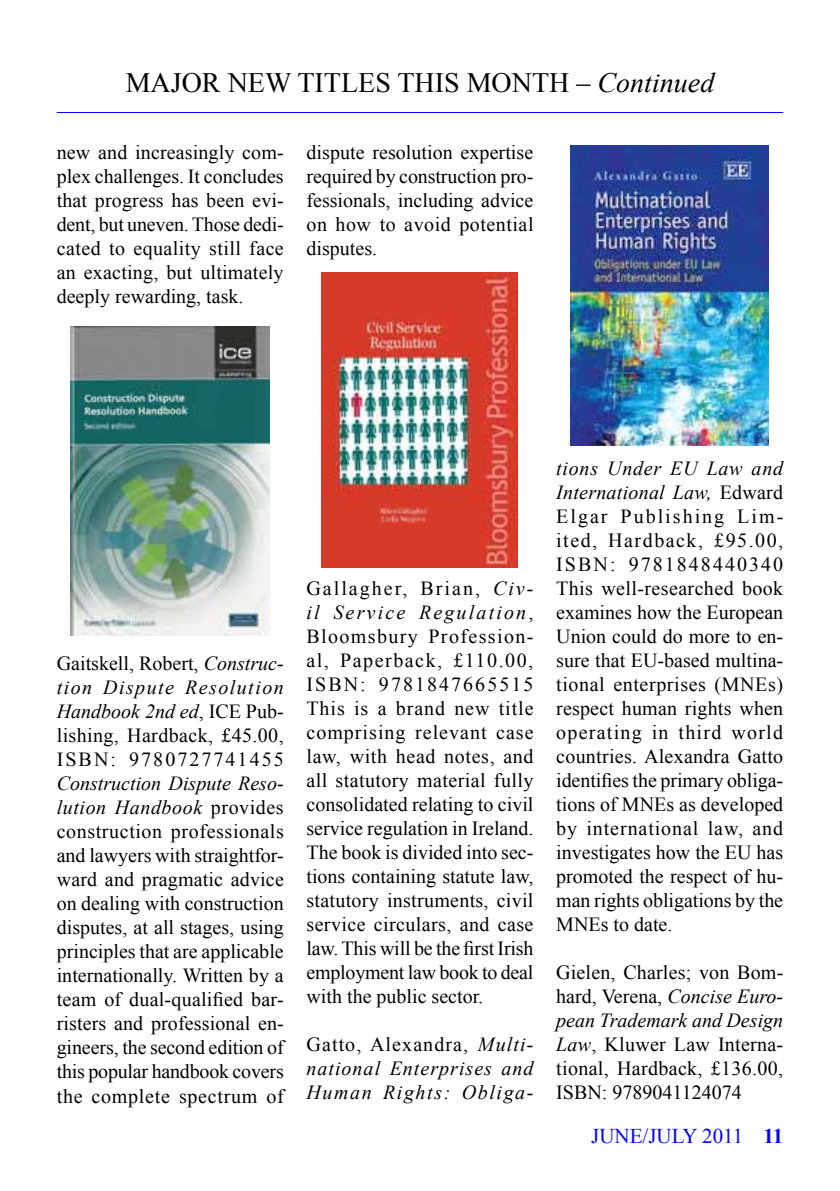
<style>
.page{position:relative;width:840px;height:1191px;background:#fff}
.page>*{position:absolute;margin:0;border:0;box-sizing:border-box;transform-origin:0 0}
.t1{font:28px "Times New Roman";color:#000}
.t2{font:21px "Times New Roman";color:#00f}
.t3{font:20px/24px "Times New Roman";color:#000;text-align:justify}
.t4{font:italic 20px/24px "Times New Roman";letter-spacing:.05em;color:#000;text-align:justify}
.s1{font-style:italic}
.s2{font-style:normal}
.s3{font-weight:700}
</style>
<div class="page">
<hr style="left:57px;top:112px;width:725px;height:1px;background:#00f">
<img style="left:71px;top:326px;width:198px;height:310px">
<img style="left:321px;top:272px;width:196px;height:295px">
<img style="left:570px;top:145px;width:198px;height:300px">
<h1 class="t1" style="left:126px;top:64px;width:590px">MAJOR NEW TITLES THIS MONTH – <span class="s1">Continued</span></h1>
<p class="t3" style="left:57px;top:140px;width:228px">new and increasingly com&shy;plex challenges. It concludes that progress has been evi&shy;dent, but uneven. Those dedi&shy;cated to equality still face an exacting, but ultimately deeply rewarding, task.</p>
<p class="t3" style="left:306px;top:140px;width:228px">dispute resolution expertise required by construction pro&shy;fessionals, including advice on how to avoid potential disputes.</p>
<p class="t3" style="left:57px;top:651px;width:228px">Gaitskell, Robert, <span class="s1">Construc&shy;tion Dispute Resolution Handbook 2nd ed</span>, ICE Pub&shy;lishing, Hardback, £45.00, ISBN: 9780727741455</p>
<p class="t3" style="left:57px;top:771px;width:228px"><span class="s1">Construction Dispute Reso&shy;lution Handbook</span> provides construction professionals and lawyers with straightfor&shy;ward and pragmatic advice on dealing with construction disputes, at all stages, using principles that are applicable internationally. Written by a team of dual-qualified bar&shy;risters and professional en&shy;gineers, the second edition of this popular handbook covers the complete spectrum of</p>
<p class="t3" style="left:306px;top:576px;width:228px">Gallagher, Brian, <span class="s1">Civ&shy;il Service Regulation</span>, Bloomsbury Profession&shy;al, Paperback, £110.00, ISBN: 9781847665515<br>This is a brand new title comprising relevant case law, with head notes, and all statutory material fully consolidated relating to civil service regulation in Ireland.<br>The book is divided into sec&shy;tions containing statute law, statutory instruments, civil service circulars, and case law. This will be the first Irish employment law book to deal with the public sector.</p>
<p class="t4" style="left:306px;top:1032px;width:228px"><span class="s2">Gatto, Alexandra,</span> Multi&shy;national Enterprises and Human Rights: Obliga-</p>
<p class="t3" style="left:556px;top:456px;width:228px"><span class="s1">tions Under EU Law and International Law,</span> Edward Elgar Publishing Lim&shy;ited, Hardback, £95.00, ISBN: 9781848440340<br>This well-researched book examines how the European Union could do more to en&shy;sure that EU-based multina&shy;tional enterprises (MNEs) respect human rights when operating in third world countries. Alexandra Gatto identifies the primary obliga&shy;tions of MNEs as developed by international law, and investigates how the EU has promoted the respect of hu&shy;man rights obligations by the MNEs to date.</p>
<p class="t3" style="left:556px;top:960px;width:228px">Gielen, Charles; von Bom&shy;hard, Verena, <span class="s1">Concise Euro&shy;pean Trademark and Design Law</span>, Kluwer Law Interna&shy;tional, Hardback, £136.00, ISBN: 9789041124074</p>
<p class="t2" style="left:591px;top:1122px;width:193px">JUNE/JULY 2011 <span class="s3">11</span></p>
</div>
